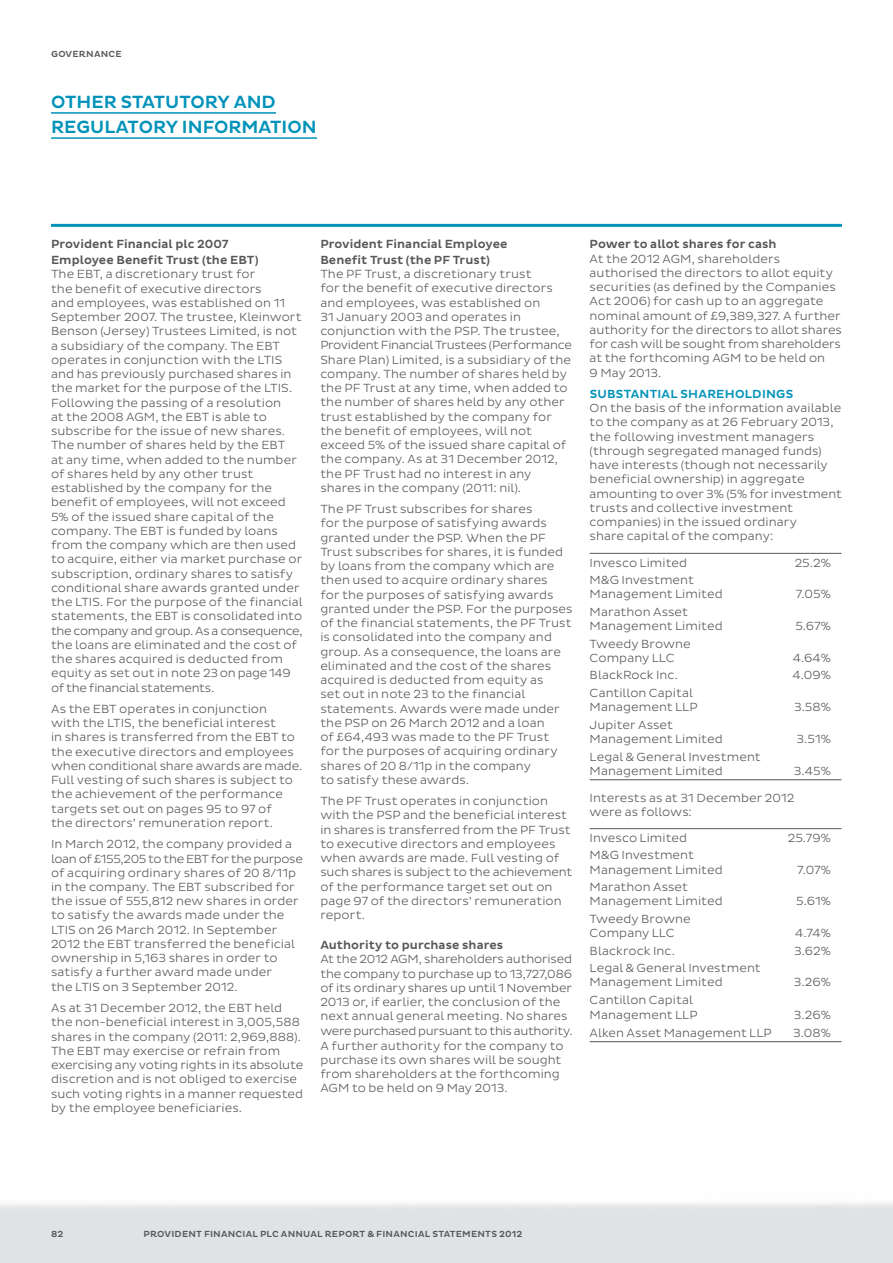
<style>
.page{position:relative;width:893px;height:1263px;background:#fff}
.page>*{position:absolute;margin:0;border:0;box-sizing:border-box;transform-origin:0 0}
.Header_Style_03__2nd{font:500 18px "Pluto Sans";color:#0093ba}
.Header_Style_03__1st{font:500 18px "Pluto Sans";color:#0093ba}
.Table_Text{font:300 12px/14.2px "Pluto Sans";letter-spacing:.005em;color:#57585a}
.Subhead_Style_02{font:500 12px/15.8px "Pluto Sans";letter-spacing:.005em;color:#57585a}
._14mm_Table_Column{font:300 12px "Pluto Sans";color:#57585a}
.Subhead_Style_01{font:500 12px "Pluto Sans";letter-spacing:.02em;color:#0093ba}
.t1{font:500 9px "Pluto";letter-spacing:.02em;color:#57585a}
</style>
<div class="page">
<hr style="left:51px;top:224px;width:791px;height:3px;background:#0093ba">
<hr style="left:590px;top:779px;width:192px;height:1px;background:#57585a">
<hr style="left:782px;top:779px;width:59px;height:1px;background:#57585a">
<hr style="left:590px;top:553px;width:192px;height:1px;background:#57585a">
<hr style="left:782px;top:553px;width:59px;height:1px;background:#57585a">
<hr style="left:590px;top:828px;width:192px;height:1px;background:#57585a">
<hr style="left:782px;top:828px;width:59px;height:1px;background:#57585a">
<hr style="left:590px;top:1041px;width:192px;height:1px;background:#57585a">
<hr style="left:782px;top:1041px;width:59px;height:1px;background:#57585a">
<hr style="left:51px;top:112px;width:225px;height:2px;background:#0093ba">
<hr style="left:51px;top:137px;width:266px;height:2px;background:#0093ba">
<p class="t1" style="left:51px;top:49px;width:72px">GOVERNANCE</p>
<p class="Header_Style_03__1st" style="left:51px;top:92px;width:226px">OTHER STATUTORY AND</p>
<p class="Header_Style_03__2nd" style="left:51px;top:117px;width:267px">REGULATORY INFORMATION</p>
<p class="Subhead_Style_02" style="left:51px;top:237px;width:209px">Provident Financial plc 2007<br>Employee Benefit Trust (the EBT)</p>
<p class="Table_Text" style="left:51px;top:267px;width:253px">The EBT, a discretionary trust for<br>the benefit of executive directors<br>and employees, was established on 11<br>September 2007. The trustee, Kleinwort Benson (Jersey) Trustees Limited, is not a subsidiary of the company. The EBT operates in conjunction with the LTIS and has previously purchased shares in the market for the purpose of the LTIS.<br>Following the passing of a resolution<br>at the 2008 AGM, the EBT is able to subscribe for the issue of new shares.<br>The number of shares held by the EBT<br>at any time, when added to the number of shares held by any other trust established by the company for the benefit of employees, will not exceed 5% of the issued share capital of the company. The EBT is funded by loans from the company which are then used to acquire, either via market purchase or subscription, ordinary shares to satisfy conditional share awards granted under the LTIS. For the purpose of the financial statements, the EBT is consolidated into the company and group. As a consequence, the loans are eliminated and the cost of the shares acquired is deducted from equity as set out in note 23 on page 149 of the financial statements.</p>
<p class="Table_Text" style="left:51px;top:702px;width:253px">As the EBT operates in conjunction<br>with the LTIS, the beneficial interest<br>in shares is transferred from the EBT to the executive directors and employees when conditional share awards are made.<br>Full vesting of such shares is subject to the achievement of the performance targets set out on pages 95 to 97 of<br>the directors’ remuneration report.</p>
<p class="Table_Text" style="left:51px;top:837px;width:253px">In March 2012, the company provided a loan of £155,205 to the EBT for the purpose of acquiring ordinary shares of 20 8/11p in the company. The EBT subscribed for the issue of 555,812 new shares in order to satisfy the awards made under the LTIS on 26 March 2012. In September 2012 the EBT transferred the beneficial ownership in 5,163 shares in order to satisfy a further award made under<br>the LTIS on 3 September 2012.</p>
<p class="Table_Text" style="left:51px;top:1001px;width:254px">As at 31 December 2012, the EBT held the non-beneficial interest in 3,005,588 shares in the company (2011: 2,969,888).<br>The EBT may exercise or refrain from exercising any voting rights in its absolute discretion and is not obliged to exercise such voting rights in a manner requested by the employee beneficiaries.</p>
<p class="Subhead_Style_02" style="left:320px;top:236px;width:189px">Provident Financial Employee<br>Benefit Trust (the PF Trust)</p>
<p class="Table_Text" style="left:320px;top:267px;width:253px">The PF Trust, a discretionary trust<br>for the benefit of executive directors and employees, was established on<br>31 January 2003 and operates in conjunction with the PSP. The trustee, Provident Financial Trustees (Performance Share Plan) Limited, is a subsidiary of the company. The number of shares held by the PF Trust at any time, when added to the number of shares held by any other trust established by the company for the benefit of employees, will not exceed 5% of the issued share capital of the company. As at 31 December 2012, the PF Trust had no interest in any shares in the company (2011: nil).</p>
<p class="Table_Text" style="left:320px;top:502px;width:254px">The PF Trust subscribes for shares<br>for the purpose of satisfying awards granted under the PSP. When the PF Trust subscribes for shares, it is funded by loans from the company which are then used to acquire ordinary shares<br>for the purposes of satisfying awards granted under the PSP. For the purposes of the financial statements, the PF Trust is consolidated into the company and group. As a consequence, the loans are eliminated and the cost of the shares acquired is deducted from equity as<br>set out in note 23 to the financial statements. Awards were made under the PSP on 26 March 2012 and a loan<br>of £64,493 was made to the PF Trust<br>for the purposes of acquiring ordinary shares of 20 8/11p in the company<br>to satisfy these awards.</p>
<p class="Table_Text" style="left:320px;top:794px;width:254px">The PF Trust operates in conjunction with the PSP and the beneficial interest in shares is transferred from the PF Trust to executive directors and employees when awards are made. Full vesting of such shares is subject to the achievement of the performance target set out on page 97 of the directors’ remuneration report.</p>
<p class="Subhead_Style_02" style="left:320px;top:937px;width:184px">Authority to purchase shares</p>
<p class="Table_Text" style="left:320px;top:952px;width:254px">At the 2012 AGM, shareholders authorised the company to purchase up to 13,727,086 of its ordinary shares up until 1 November 2013 or, if earlier, the conclusion of the next annual general meeting. No shares were purchased pursuant to this authority.<br>A further authority for the company to purchase its own shares will be sought from shareholders at the forthcoming AGM to be held on 9 May 2013.</p>
<p class="Subhead_Style_02" style="left:590px;top:237px;width:188px">Power to allot shares for cash</p>
<p class="Table_Text" style="left:590px;top:252px;width:254px">At the 2012 AGM, shareholders authorised the directors to allot equity securities (as defined by the Companies Act 2006) for cash up to an aggregate nominal amount of £9,389,327. A further authority for the directors to allot shares for cash will be sought from shareholders at the forthcoming AGM to be held on<br>9 May 2013.</p>
<p class="Subhead_Style_01" style="left:590px;top:387px;width:205px">SUBSTANTIAL SHAREHOLDINGS</p>
<p class="Table_Text" style="left:590px;top:401px;width:254px">On the basis of the information available to the company as at 26 February 2013, the following investment managers (through segregated managed funds) have interests (though not necessarily beneficial ownership) in aggregate amounting to over 3% (5% for investment trusts and collective investment companies) in the issued ordinary<br>share capital of the company:</p>
<p class="Table_Text" style="left:590px;top:555px;width:99px">Invesco Limited</p>
<p class="_14mm_Table_Column" style="left:795px;top:556px;width:38px">25.2%</p>
<p class="Table_Text" style="left:590px;top:573px;width:135px">M&amp;G Investment<br>Management Limited</p>
<p class="_14mm_Table_Column" style="left:796px;top:587px;width:37px">7.05%</p>
<p class="Table_Text" style="left:590px;top:605px;width:135px">Marathon Asset<br>Management Limited</p>
<p class="Table_Text" style="left:590px;top:636px;width:103px">Tweedy Browne<br>Company LLC</p>
<p class="_14mm_Table_Column" style="left:795px;top:619px;width:37px">5.67%</p>
<p class="_14mm_Table_Column" style="left:793px;top:651px;width:40px">4.64%</p>
<p class="Table_Text" style="left:590px;top:668px;width:90px">BlackRock Inc.</p>
<p class="_14mm_Table_Column" style="left:792px;top:668px;width:40px">4.09%</p>
<p class="Table_Text" style="left:590px;top:686px;width:109px">Cantillon Capital<br>Management LLP</p>
<p class="_14mm_Table_Column" style="left:794px;top:700px;width:38px">3.58%</p>
<p class="Table_Text" style="left:590px;top:717px;width:135px">Jupiter Asset<br>Management Limited</p>
<p class="Table_Text" style="left:590px;top:750px;width:173px">Legal &amp; General Investment<br>Management Limited</p>
<p class="_14mm_Table_Column" style="left:797px;top:732px;width:36px">3.51%</p>
<p class="_14mm_Table_Column" style="left:794px;top:764px;width:38px">3.45%</p>
<p class="Table_Text" style="left:590px;top:790px;width:206px">Interests as at 31 December 2012 were as follows:</p>
<p class="Table_Text" style="left:590px;top:831px;width:99px">Invesco Limited</p>
<p class="_14mm_Table_Column" style="left:788px;top:831px;width:45px">25.79%</p>
<p class="Table_Text" style="left:590px;top:848px;width:135px">M&amp;G Investment<br>Management Limited</p>
<p class="_14mm_Table_Column" style="left:797px;top:863px;width:35px">7.07%</p>
<p class="Table_Text" style="left:590px;top:880px;width:135px">Marathon Asset<br>Management Limited</p>
<p class="Table_Text" style="left:590px;top:912px;width:103px">Tweedy Browne<br>Company LLC</p>
<p class="_14mm_Table_Column" style="left:796px;top:894px;width:36px">5.61%</p>
<p class="_14mm_Table_Column" style="left:795px;top:926px;width:37px">4.74%</p>
<p class="Table_Text" style="left:590px;top:943px;width:87px">Blackrock Inc.</p>
<p class="_14mm_Table_Column" style="left:794px;top:944px;width:38px">3.62%</p>
<p class="Table_Text" style="left:590px;top:961px;width:173px">Legal &amp; General Investment<br>Management Limited</p>
<p class="_14mm_Table_Column" style="left:794px;top:975px;width:38px">3.26%</p>
<p class="Table_Text" style="left:590px;top:993px;width:109px">Cantillon Capital<br>Management LLP</p>
<p class="_14mm_Table_Column" style="left:794px;top:1008px;width:38px">3.26%</p>
<p class="Table_Text" style="left:590px;top:1026px;width:184px">Alken Asset Management LLP</p>
<p class="_14mm_Table_Column" style="left:793px;top:1026px;width:39px">3.08%</p>
<p class="t1" style="left:51px;top:1229px;width:14px">82</p>
<p class="t1" style="left:144px;top:1229px;width:380px">PROVIDENT FINANCIAL PLC ANNUAL REPORT &amp; FINANCIAL STATEMENTS 2012</p>
</div>
